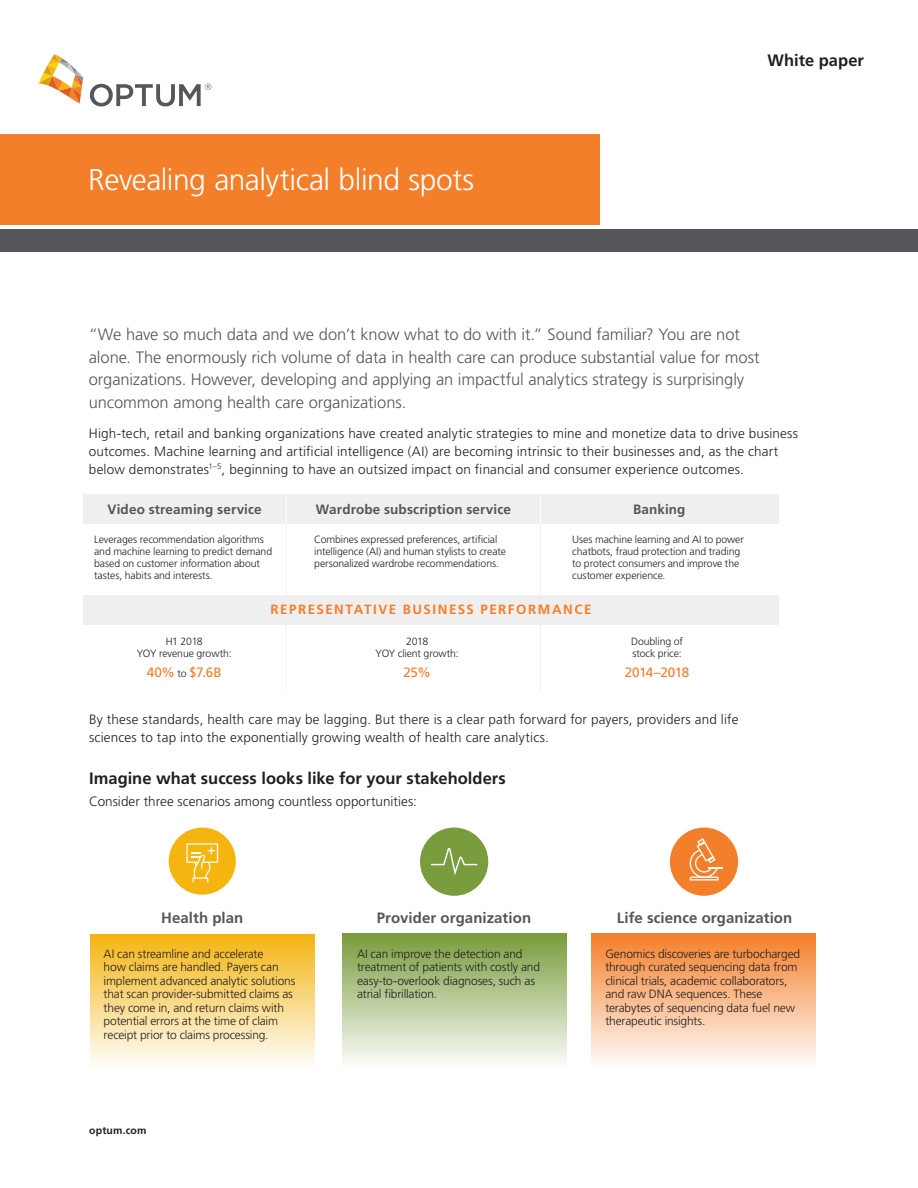
<style>
.page{position:relative;width:918px;height:1188px;background:#fff}
.page>*{position:absolute;margin:0;border:0;box-sizing:border-box;transform-origin:0 0}
.t1{font:300 30px "Frutiger LT Pro";letter-spacing:-.015em;color:#fff}
.Intro_Body_Copy{font:300 16.5px/22.5px "Frutiger LT Pro";letter-spacing:-.005em;color:#555659}
.t2{font:700 16.5px "Frutiger LT Pro";color:#231f20}
.Disclaimer{font:700 15px "Frutiger LT Pro";letter-spacing:.005em;color:#555659}
.Body_copy{font:300 13.5px/18px "Frutiger LT Pro";letter-spacing:.01em;color:#231f20}
.Disclaimer-2{font:700 13.5px "Frutiger LT Pro";letter-spacing:.01em;color:#555659}
.Body_copy-2{font:13.5px "Frutiger LT Pro";letter-spacing:-.025em;color:#f47f2a}
.Body_copy-3{font:700 13.35px "Frutiger LT Pro";letter-spacing:.115em;color:#f47f2a}
.Disclaimer-3{font:300 12px/13.5px "Frutiger LT Pro";letter-spacing:-.015em;color:#231f20}
.Body_copy-4{font:300 10.5px/12px "Frutiger LT Pro";letter-spacing:-.01em;color:#231f20}
.Body_copy-5{font:700 10.5px "Frutiger LT Pro";letter-spacing:.02em;color:#231f20}
.s1{font-weight:300;font-size:10.5px;color:#231f20}
</style>
<div class="page">
<div style="left:83px;top:495px;width:696px;height:29px;background:#eeefee"></div>
<div style="left:90px;top:934px;width:224px;height:134px;background:linear-gradient(to bottom,#f3b511,#fefdf9)"></div>
<div style="left:0;top:134px;width:599px;height:91px;background:#f47f2a"></div>
<div style="left:0;top:229px;width:918px;height:22px;background:#555659"></div>
<svg style="left:38px;top:54px;width:45px;height:50px"></svg>
<svg style="left:90px;top:83px;width:121px;height:23px"></svg>
<div style="left:83px;top:596px;width:696px;height:29px;background:#eeefee"></div>
<hr style="left:286px;top:507px;width:1px;height:183px;background:#eeefee">
<hr style="left:540px;top:507px;width:1px;height:183px;background:#eeefee">
<svg style="left:540px;top:495px;width:1px;height:29px"></svg>
<svg style="left:286px;top:495px;width:1px;height:29px"></svg>
<div style="left:169px;top:828px;width:67px;height:67px;background:#f4b511;border-radius:50%"></div>
<svg style="left:186px;top:843px;width:32px;height:39px"></svg>
<div style="left:342px;top:934px;width:224px;height:134px;background:linear-gradient(to bottom,#799c3d,#fcfcfa)"></div>
<div style="left:420px;top:828px;width:68px;height:68px;background:#799c3d;border-radius:50%"></div>
<svg style="left:431px;top:848px;width:46px;height:27px"></svg>
<div style="left:592px;top:934px;width:224px;height:134px;background:linear-gradient(to bottom,#f47f2a,#fefbfa)"></div>
<div style="left:670px;top:828px;width:68px;height:68px;background:#f47f2a;border-radius:50%"></div>
<svg style="left:690px;top:838px;width:33px;height:43px"></svg>
<p class="t1" style="left:88px;top:163px;width:388px">Revealing analytical blind spots</p>
<p class="t2" style="left:768px;top:51px;width:98px">White paper</p>
<p class="Intro_Body_Copy" style="left:89px;top:323px;width:672px">“We have so much data and we don’t know what to do with it.” Sound familiar? You are not alone. The enormously rich volume of data in health care can produce substantial value for most organizations. However, developing and applying an impactful analytics strategy is surprisingly uncommon among health care organizations.</p>
<p class="Body_copy" style="left:89px;top:424px;width:711px">High-tech, retail and banking organizations have created analytic strategies to mine and monetize data to drive business outcomes. Machine learning and artificial intelligence (AI) are becoming intrinsic to their businesses and, as the chart below demonstrates<sup>1–5</sup>, beginning to have an outsized impact on financial and consumer experience outcomes.</p>
<p class="Disclaimer-2" style="left:108px;top:501px;width:156px">Video streaming service</p>
<p class="Disclaimer-2" style="left:316px;top:501px;width:197px">Wardrobe subscription service</p>
<p class="Disclaimer-2" style="left:633px;top:501px;width:54px">Banking</p>
<p class="Body_copy-4" style="left:94px;top:534px;width:180px">Leverages recommendation algorithms and machine learning to predict demand based on customer information about tastes, habits and interests.</p>
<p class="Body_copy-4" style="left:314px;top:534px;width:194px">Combines expressed preferences, artificial intelligence (AI) and human stylists to create personalized wardrobe recommendations.</p>
<p class="Body_copy-4" style="left:572px;top:534px;width:173px">Uses machine learning and AI to power chatbots, fraud protection and trading to protect consumers and improve the customer experience.</p>
<p class="Body_copy-4" style="left:137px;top:636px;width:96px;text-align:center">H1 2018<br>YOY revenue growth:</p>
<p class="Body_copy-2" style="left:147px;top:664px;width:76px">40% <span class="s1">to</span> $7.6B</p>
<p class="Body_copy-3" style="left:270px;top:601px;width:323px">REPRESENTATIVE BUSINESS PERFORMANCE</p>
<p class="Body_copy-4" style="left:376px;top:636px;width:85px;text-align:center">2018<br>YOY client growth:</p>
<p class="Body_copy-2" style="left:403px;top:664px;width:29px">25%</p>
<p class="Body_copy-4" style="left:631px;top:636px;width:53px">Doubling of stock price:</p>
<p class="Body_copy-2" style="left:625px;top:664px;width:66px">2014–2018</p>
<p class="Body_copy" style="left:89px;top:710px;width:651px">By these standards, health care may be lagging. But there is a clear path forward for payers, providers and life sciences to tap into the exponentially growing wealth of health care analytics.</p>
<p class="t2" style="left:89px;top:768px;width:418px">Imagine what success looks like for your stakeholders</p>
<p class="Body_copy" style="left:89px;top:793px;width:329px">Consider three scenarios among countless opportunities:</p>
<p class="Disclaimer" style="left:161px;top:909px;width:84px">Health plan</p>
<p class="Disclaimer-3" style="left:104px;top:947px;width:193px">AI can streamline and accelerate<br>how claims are handled. Payers can implement advanced analytic solutions that scan provider-submitted claims as they come in, and return claims with potential errors at the time of claim receipt prior to claims processing.</p>
<p class="Body_copy-5" style="left:89px;top:1124px;width:59px">optum.com</p>
<p class="Disclaimer" style="left:377px;top:909px;width:156px">Provider organization</p>
<p class="Disclaimer-3" style="left:357px;top:947px;width:185px">AI can improve the detection and treatment of patients with costly and easy-to-overlook diagnoses, such as atrial fibrillation.</p>
<p class="Disclaimer" style="left:617px;top:909px;width:177px">Life science organization</p>
<p class="Disclaimer-3" style="left:605px;top:947px;width:196px">Genomics discoveries are turbocharged through curated sequencing data from clinical trials, academic collaborators, and raw DNA sequences. These terabytes of sequencing data fuel new therapeutic insights.</p>
</div>
